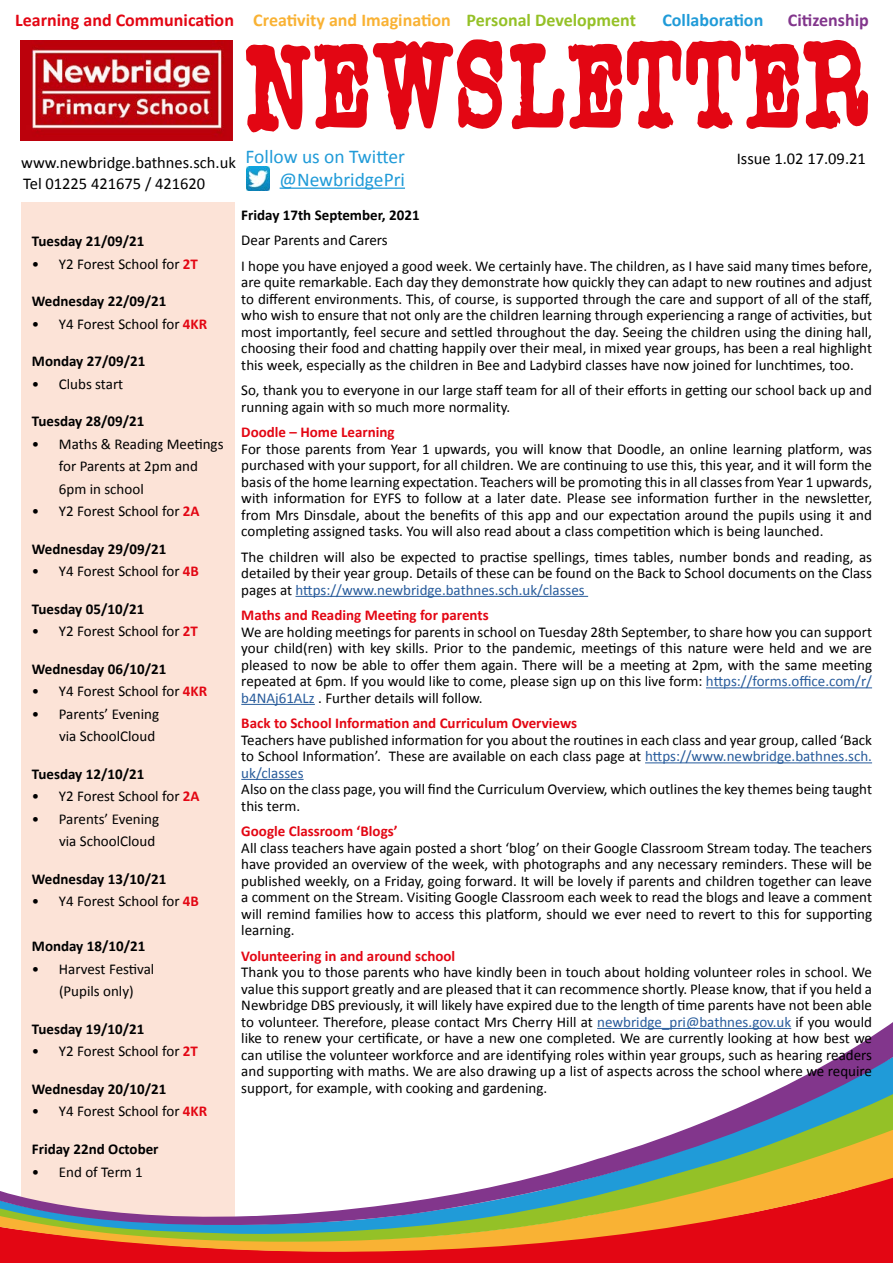
<style>
.page{position:relative;width:893px;height:1263px;background:#fff}
.page>*{position:absolute;margin:0;border:0;box-sizing:border-box;transform-origin:0 0}
.t1{font:103.5px "Radio Newsman";color:#e30613;scale:.67 1}
.t2{font:19.5px/22.5px "Calibri";color:#209bd8;text-align:right}
.t3{font:700 18px "Calibri";color:#e30613}
.t4{font:700 18px "Calibri";color:#209bd8}
.t5{font:700 18px "Calibri";color:#82368c}
.t6{font:16.5px "Calibri";color:#000}
.t7{font:15px/16.5px "Calibri";color:#000;text-align:justify}
.t8{font:700 15px "Calibri";color:#000}
.t9{font:700 15px "Calibri";color:#e30613}
.s1{color:#f9b234}
.s2{color:#95c127}
.s3{font-weight:700;color:#e30613}
.s4{color:#275b9b}
</style>
<div class="page">
<div style="left:21px;top:202px;width:214px;height:1033px;background:#fce3d7"></div>
<div style="left:0;top:1256px;width:893px;height:7px;background:#e30613"></div>
<svg style="left:0;top:1247px;width:893px;height:9px;background:#e51a17"></svg>
<svg style="left:0;top:1237px;width:893px;height:10px;background:#e35821"></svg>
<svg style="left:0;top:1226px;width:893px;height:11px;background:#b27b41"></svg>
<svg style="left:0;top:1022px;width:893px;height:204px"></svg>
<img style="left:20px;top:40px;width:213px;height:100px">
<hr style="left:295px;top:596px;width:293px;height:1px;background:#275b9b">
<hr style="left:706px;top:687px;width:166px;height:1px;background:#275b9b">
<hr style="left:241px;top:704px;width:74px;height:1px;background:#275b9b">
<hr style="left:645px;top:762px;width:227px;height:1px;background:#275b9b">
<hr style="left:241px;top:779px;width:63px;height:1px;background:#275b9b">
<hr style="left:597px;top:1028px;width:194px;height:1px;background:#275b9b">
<hr style="left:280px;top:188px;width:125px;height:1px;background:#209bd8">
<img style="left:246px;top:167px;width:24px;height:23px">
<p class="t3" style="left:15px;top:8px;width:622px">Learning and Communication <span class="s1">Creativity and Imagination</span> <span class="s2">Personal Development</span></p>
<p class="t4" style="left:662px;top:8px;width:102px">Collaboration</p>
<p class="t5" style="left:788px;top:8px;width:82px">Citizenship</p>
<p class="t6" style="left:21px;top:152px;width:216px">www.newbridge.bathnes.sch.uk</p>
<p class="t6" style="left:23px;top:173px;width:184px">Tel 01225 421675 / 421620</p>
<h1 class="t1" style="left:246px;top:25px;width:936px">NEWSLETTER</h1>
<p class="t6" style="left:737px;top:148px;width:131px">Issue 1.02 17.09.21</p>
<h2 class="t2" style="left:246px;top:146px;width:161px">Follow us on Twitter @NewbridgePri</h2>
<p class="t8" style="left:32px;top:232px;width:114px">Tuesday 21/09/21</p>
<p class="t7" style="left:32px;top:256px;width:168px">• Y2 Forest School for <span class="s3">2T</span></p>
<p class="t8" style="left:32px;top:292px;width:136px">Wednesday 22/09/21</p>
<p class="t7" style="left:32px;top:316px;width:177px">• Y4 Forest School for <span class="s3">4KR</span></p>
<p class="t8" style="left:32px;top:352px;width:115px">Monday 27/09/21</p>
<p class="t7" style="left:32px;top:376px;width:93px">• Clubs start</p>
<p class="t8" style="left:32px;top:412px;width:114px">Tuesday 28/09/21</p>
<p class="t7" style="left:59px;top:433px;width:166px;line-height:22.5px;text-align:left;text-indent:-27px">• Maths &amp; Reading Meetings for Parents at 2pm and<br>6pm in school</p>
<p class="t7" style="left:32px;top:503px;width:169px">• Y2 Forest School for <span class="s3">2A</span></p>
<p class="t8" style="left:32px;top:539px;width:136px">Wednesday 29/09/21</p>
<p class="t7" style="left:32px;top:563px;width:169px">• Y4 Forest School for <span class="s3">4B</span></p>
<p class="t8" style="left:32px;top:599px;width:114px">Tuesday 05/10/21</p>
<p class="t7" style="left:32px;top:623px;width:168px">• Y2 Forest School for <span class="s3">2T</span></p>
<p class="t8" style="left:32px;top:659px;width:136px">Wednesday 06/10/21</p>
<p class="t7" style="left:32px;top:683px;width:177px">• Y4 Forest School for <span class="s3">4KR</span></p>
<p class="t7" style="left:32px;top:703px;width:129px;line-height:22.5px;text-align:right">• Parents’ Evening via SchoolCloud</p>
<p class="t8" style="left:32px;top:764px;width:114px">Tuesday 12/10/21</p>
<p class="t7" style="left:32px;top:788px;width:169px">• Y2 Forest School for <span class="s3">2A</span></p>
<p class="t7" style="left:32px;top:808px;width:129px;line-height:22.5px;text-align:right">• Parents’ Evening via SchoolCloud</p>
<p class="t8" style="left:32px;top:869px;width:136px">Wednesday 13/10/21</p>
<p class="t7" style="left:32px;top:893px;width:169px">• Y4 Forest School for <span class="s3">4B</span></p>
<p class="t8" style="left:32px;top:937px;width:115px">Monday 18/10/21</p>
<p class="t7" style="left:32px;top:958px;width:124px;line-height:22.5px;text-align:center">• Harvest Festival (Pupils only)</p>
<p class="t8" style="left:32px;top:1019px;width:114px">Tuesday 19/10/21</p>
<p class="t7" style="left:32px;top:1043px;width:168px">• Y2 Forest School for <span class="s3">2T</span></p>
<p class="t8" style="left:32px;top:1079px;width:136px">Wednesday 20/10/21</p>
<p class="t7" style="left:32px;top:1103px;width:177px">• Y4 Forest School for <span class="s3">4KR</span></p>
<p class="t8" style="left:32px;top:1139px;width:128px">Friday 22nd October</p>
<p class="t7" style="left:32px;top:1163px;width:113px">• End of Term 1</p>
<p class="t8" style="left:241px;top:205px;width:180px">Friday 17th September, 2021</p>
<p class="t7" style="left:241px;top:227px;width:632px;line-height:25.5px">Dear Parents and Carers<br>I hope you have enjoyed a good week. We certainly have. The children, as I have said many times before,</p>
<p class="t7" style="left:241px;top:274px;width:632px">are quite remarkable. Each day they demonstrate how quickly they can adapt to new routines and adjust to different environments. This, of course, is supported through the care and support of all of the staff, who wish to ensure that not only are the children learning through experiencing a range of activities, but most importantly, feel secure and settled throughout the day. Seeing the children using the dining hall, choosing their food and chatting happily over their meal, in mixed year groups, has been a real highlight this week, especially as the children in Bee and Ladybird classes have now joined for lunchtimes, too.</p>
<p class="t7" style="left:241px;top:382px;width:632px">So, thank you to everyone in our large staff team for all of their efforts in getting our school back up and running again with so much more normality.</p>
<p class="t9" style="left:241px;top:423px;width:155px">Doodle – Home Learning</p>
<p class="t7" style="left:241px;top:440px;width:632px">For those parents from Year 1 upwards, you will know that Doodle, an online learning platform, was purchased with your support, for all children. We are continuing to use this, this year, and it will form the basis of the home learning expectation. Teachers will be promoting this in all classes from Year 1 upwards, with information for EYFS to follow at a later date. Please see information further in the newsletter, from Mrs Dinsdale, about the benefits of this app and our expectation around the pupils using it and completing assigned tasks. You will also read about a class competition which is being launched.</p>
<p class="t7" style="left:241px;top:548px;width:632px">The children will also be expected to practise spellings, times tables, number bonds and reading, as detailed by their year group. Details of these can be found on the Back to School documents on the Class pages at <span class="s4">https://www.newbridge.bathnes.sch.uk/classes</span></p>
<p class="t9" style="left:241px;top:606px;width:249px">Maths and Reading Meeting for parents</p>
<p class="t7" style="left:241px;top:623px;width:632px">We are holding meetings for parents in school on Tuesday 28th September, to share how you can support your child(ren) with key skills. Prior to the pandemic, meetings of this nature were held and we are pleased to now be able to offer them again. There will be a meeting at 2pm, with the same meeting repeated at 6pm. If you would like to come, please sign up on this live form: <span class="s4">https://forms.office.com/r/ b4NAj61ALz</span> . Further details will follow.</p>
<p class="t9" style="left:241px;top:714px;width:337px">Back to School Information and Curriculum Overviews</p>
<p class="t7" style="left:241px;top:731px;width:632px">Teachers have published information for you about the routines in each class and year group, called ‘Back to School Information’. These are available on each class page at <span class="s4">https://www.newbridge.bathnes.sch. uk/classes</span></p>
<p class="t7" style="left:241px;top:781px;width:632px">Also on the class page, you will find the Curriculum Overview, which outlines the key themes being taught this term.</p>
<p class="t9" style="left:241px;top:822px;width:158px">Google Classroom ‘Blogs’</p>
<p class="t7" style="left:241px;top:839px;width:632px">All class teachers have again posted a short ‘blog’ on their Google Classroom Stream today. The teachers have provided an overview of the week, with photographs and any necessary reminders. These will be published weekly, on a Friday, going forward. It will be lovely if parents and children together can leave a comment on the Stream. Visiting Google Classroom each week to read the blogs and leave a comment will remind families how to access this platform, should we ever need to revert to this for supporting learning.</p>
<p class="t9" style="left:241px;top:946px;width:215px">Volunteering in and around school</p>
<p class="t7" style="left:241px;top:964px;width:632px">Thank you to those parents who have kindly been in touch about holding volunteer roles in school. We value this support greatly and are pleased that it can recommence shortly. Please know, that if you held a Newbridge DBS previously, it will likely have expired due to the length of time parents have not been able to volunteer. Therefore, please contact Mrs Cherry Hill at <span class="s4">newbridge_pri@bathnes.gov.uk</span> if you would like to renew your certificate, or have a new one completed. We are currently looking at how best we can utilise the volunteer workforce and are identifying roles within year groups, such as hearing readers and supporting with maths. We are also drawing up a list of aspects across the school where we require support, for example, with cooking and gardening.</p>
</div>
